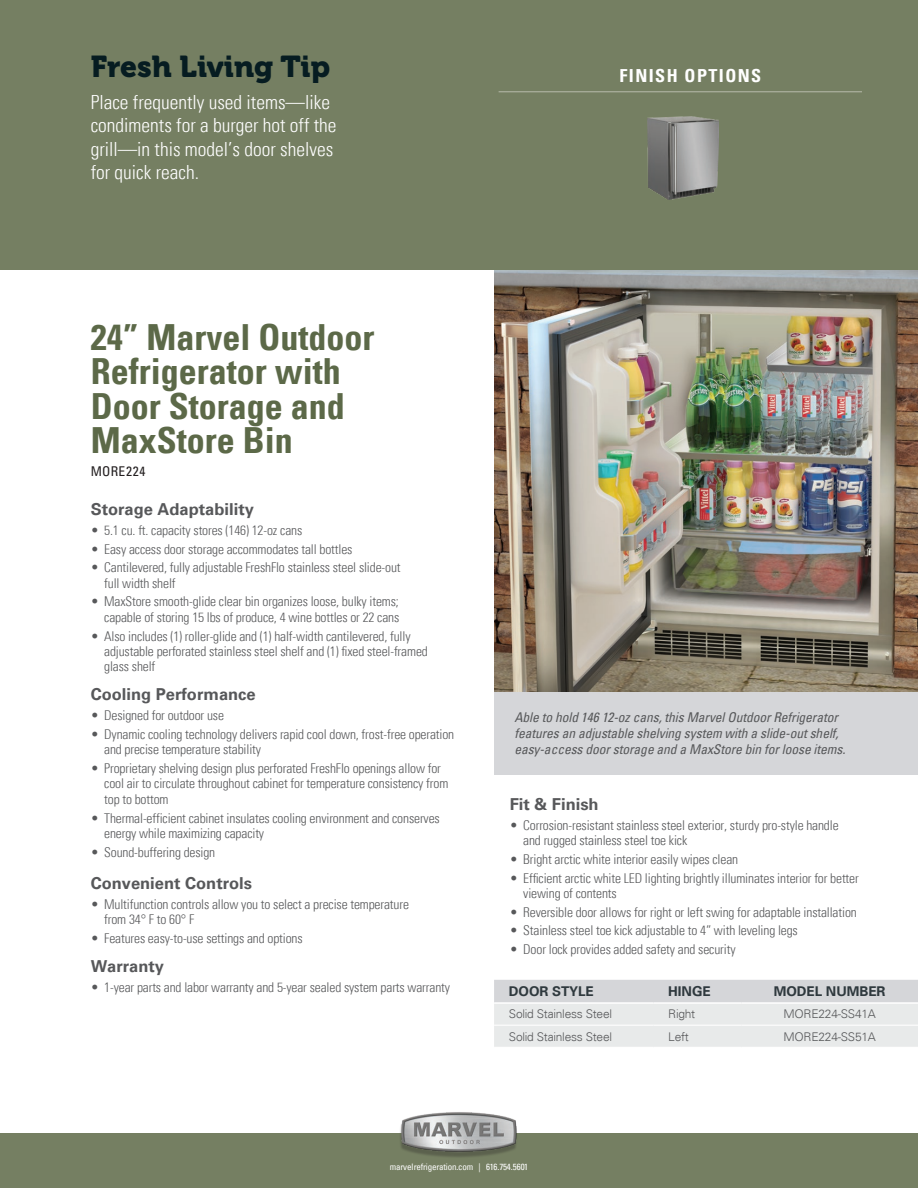
<style>
.page{position:relative;width:918px;height:1188px;background:#fff}
.page>*{position:absolute;margin:0;border:0;box-sizing:border-box;transform-origin:0 0}
.t1{font:700 condensed 36px/34.5px "Univers";color:#5c6948}
.t2{font:30px "Museo 900";color:#061c21}
.t3{font:300 condensed 19.5px/23.4px "Univers";color:#fff}
.t4{font:700 condensed 18px "Univers";letter-spacing:.08em;color:#fff}
.t5{font:700 16.5px "Univers";color:#57585a}
.t6{font:300 condensed 13.5px/15.5px "Univers";letter-spacing:-.01em;color:#57585a}
.t7{font:italic condensed 13.5px/16.2px "Univers";letter-spacing:-.005em;color:#57585a}
.t8{font:700 13.5px "Univers";letter-spacing:-.005em;color:#2f393e}
.t9{font:condensed 13.5px "Univers";letter-spacing:.035em;color:#231f20}
.t10{font:300 12px "Univers";letter-spacing:-.02em;color:#57585a}
.t11{font:condensed 9px "Univers";letter-spacing:-.02em;color:#fff}
</style>
<div class="page">
<div style="left:0;top:0;width:918px;height:270px;background:#757f62"></div>
<div style="left:0;top:1133px;width:918px;height:55px;background:#757f62"></div>
<img style="left:494px;top:270px;width:424px;height:422px">
<img style="left:400px;top:1112px;width:117px;height:45px">
<div style="left:494px;top:692px;width:424px;height:82px;background:#d5d6d9"></div>
<hr style="left:499px;top:91px;width:363px;height:1px;background:#b0b4a3">
<svg style="left:494px;top:980px;width:424px;height:67px"></svg>
<hr style="left:494px;top:1002px;width:159px;height:2px;background:#fff">
<hr style="left:653px;top:1002px;width:88px;height:2px;background:#fff">
<hr style="left:741px;top:1002px;width:177px;height:2px;background:#fff">
<hr style="left:494px;top:1025px;width:159px;height:1px;background:#fff">
<hr style="left:653px;top:1025px;width:88px;height:1px;background:#fff">
<hr style="left:741px;top:1025px;width:177px;height:1px;background:#fff">
<img style="left:648px;top:116px;width:71px;height:84px">
<h2 class="t2" style="left:91px;top:49px;width:241px">Fresh Living Tip</h2>
<h3 class="t3" style="left:91px;top:92px;width:247px">Place frequently used items—like condiments for a burger hot off the grill—in this model’s door shelves for quick reach.</h3>
<h3 class="t4" style="left:620px;top:68px;width:143px">FINISH OPTIONS</h3>
<h1 class="t1" style="left:91px;top:323px;width:285px">24” Marvel Outdoor<br>Refrigerator with<br>Door Storage and<br>MaxStore Bin</h1>
<p class="t9" style="left:91px;top:466px;width:56px">MORE224</p>
<p class="t5" style="left:91px;top:502px;width:165px">Storage Adaptability</p>
<p class="t6" style="left:91px;top:523px;width:213px">• 5.1 cu. ft. capacity stores (146) 12-oz cans</p>
<p class="t6" style="left:91px;top:542px;width:263px">• Easy access door storage accommodates tall bottles</p>
<p class="t6" style="left:104px;top:561px;width:298px;text-indent:-13px">• Cantilevered, fully adjustable FreshFlo stainless steel slide-out full width shelf</p>
<p class="t6" style="left:91px;top:595px;width:310px;text-align:right">• MaxStore smooth-glide clear bin organizes loose, bulky items; capable of storing 15 lbs of produce, 4 wine bottles or 22 cans</p>
<p class="t6" style="left:104px;top:629px;width:325px;text-indent:-13px">• Also includes (1) roller-glide and (1) half-width cantilevered, fully adjustable perforated stainless steel shelf and (1) fixed steel-framed glass shelf</p>
<p class="t5" style="left:91px;top:687px;width:167px">Cooling Performance</p>
<p class="t6" style="left:91px;top:709px;width:135px">• Designed for outdoor use</p>
<p class="t6" style="left:104px;top:727px;width:352px;text-indent:-13px">• Dynamic cooling technology delivers rapid cool down, frost-free operation and precise temperature stability</p>
<p class="t6" style="left:104px;top:762px;width:346px;text-indent:-13px">• Proprietary shelving design plus perforated FreshFlo openings allow for cool air to circulate throughout cabinet for temperature consistency from top to bottom</p>
<p class="t6" style="left:104px;top:811px;width:337px;text-indent:-13px">• Thermal-efficient cabinet insulates cooling environment and conserves energy while maximizing capacity</p>
<p class="t6" style="left:91px;top:845px;width:126px">• Sound-buffering design</p>
<p class="t5" style="left:91px;top:876px;width:163px">Convenient Controls</p>
<p class="t6" style="left:104px;top:897px;width:306px;text-indent:-14px">• Multifunction controls allow you to select a precise temperature from 34° F to 60° F</p>
<p class="t6" style="left:91px;top:932px;width:214px">• Features easy-to-use settings and options</p>
<p class="t5" style="left:91px;top:959px;width:75px">Warranty</p>
<p class="t6" style="left:91px;top:980px;width:361px">• 1-year parts and labor warranty and 5-year sealed system parts warranty</p>
<p class="t7" style="left:514px;top:710px;width:333px">Able to hold 146 12-oz cans, this Marvel Outdoor Refrigerator features an adjustable shelving system with a slide-out shelf, easy-access door storage and a MaxStore bin for loose items.</p>
<p class="t5" style="left:510px;top:797px;width:90px">Fit &amp; Finish</p>
<p class="t6" style="left:523px;top:818px;width:317px;text-indent:-14px">• Corrosion-resistant stainless steel exterior, sturdy pro-style handle and rugged stainless steel toe kick</p>
<p class="t6" style="left:510px;top:852px;width:230px">• Bright arctic white interior easily wipes clean</p>
<p class="t6" style="left:523px;top:871px;width:337px;text-indent:-14px">• Efficient arctic white LED lighting brightly illuminates interior for better viewing of contents</p>
<p class="t6" style="left:510px;top:905px;width:349px">• Reversible door allows for right or left swing for adaptable installation</p>
<p class="t6" style="left:510px;top:924px;width:290px">• Stainless steel toe kick adjustable to 4” with leveling legs</p>
<p class="t6" style="left:510px;top:943px;width:227px">• Door lock provides added safety and security</p>
<p class="t8" style="left:509px;top:986px;width:86px">DOOR STYLE</p>
<p class="t8" style="left:668px;top:986px;width:44px">HINGE</p>
<p class="t8" style="left:774px;top:986px;width:113px">MODEL NUMBER</p>
<p class="t10" style="left:509px;top:1009px;width:105px">Solid Stainless Steel</p>
<p class="t10" style="left:668px;top:1009px;width:29px">Right</p>
<p class="t10" style="left:783px;top:1009px;width:94px">MORE224-SS41A</p>
<p class="t10" style="left:509px;top:1032px;width:105px">Solid Stainless Steel</p>
<p class="t10" style="left:668px;top:1032px;width:22px">Left</p>
<p class="t10" style="left:783px;top:1032px;width:94px">MORE224-SS51A</p>
<p class="t11" style="left:390px;top:1163px;width:140px">marvelrefrigeration.com | 616.754.5601</p>
</div>
